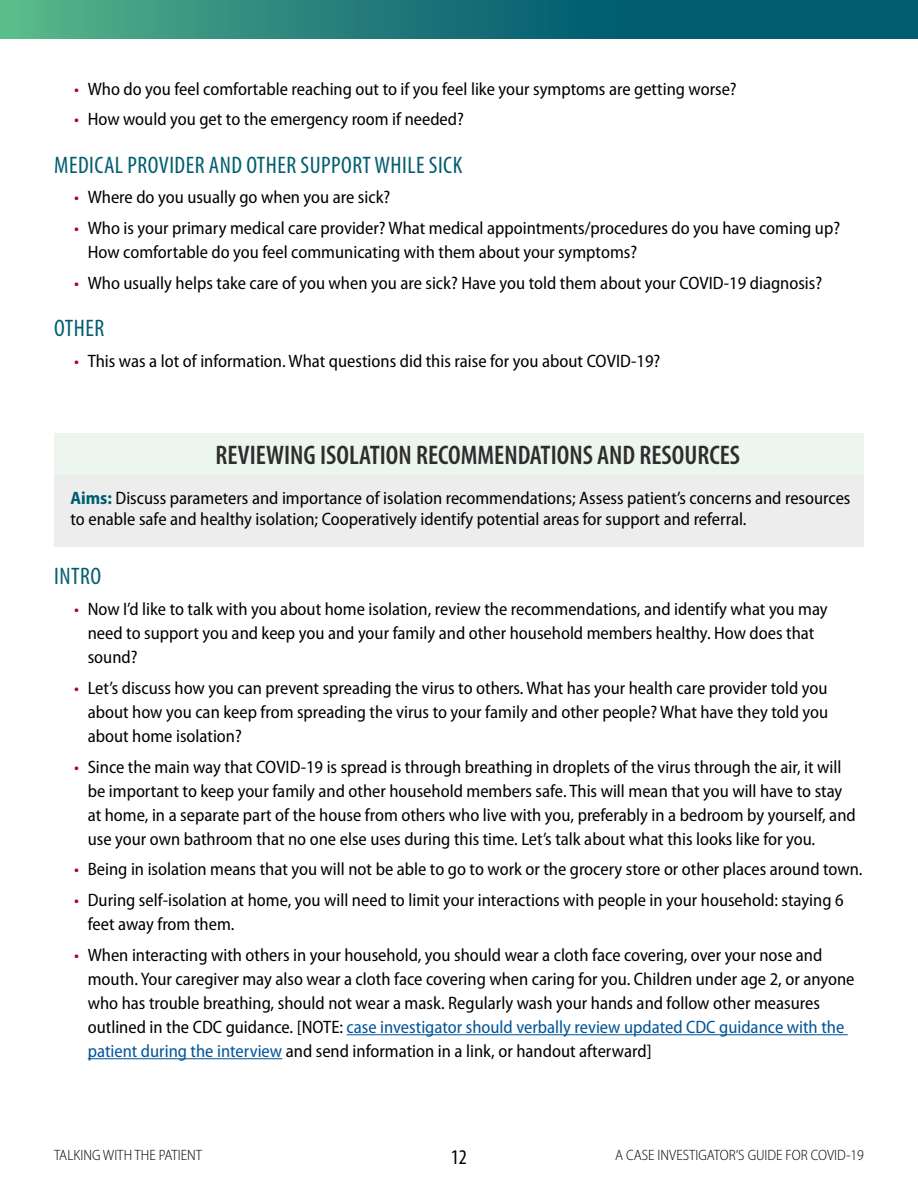
<style>
.page{position:relative;width:918px;height:1188px;background:#fff}
.page>*{position:absolute;margin:0;border:0;box-sizing:border-box;transform-origin:0 0}
.H2_on_GreenTint{font:600 condensed 27px "Myriad Pro";color:#2d2d2d}
.H3_Front_Matter{font:condensed 24px "Myriad Pro";letter-spacing:.02em;color:#005e70}
.t1{font:condensed 21px "Myriad Pro";color:#000}
.p_myriad{font:semi-condensed 18px/24px "Myriad Pro";color:#000}
.t2{font:300 semi-condensed 15px "Myriad Pro";color:#000}
.s1{color:#b3001e}
.s2{font-weight:700;color:#005e70}
.s3{color:#005499}
</style>
<div class="page">
<svg style="left:0;top:0;width:918px;height:38px;background:#1e7978"></svg>
<div style="left:54px;top:474px;width:810px;height:73px;background:#ededee"></div>
<div style="left:54px;top:433px;width:810px;height:41px;background:#ecf6ef"></div>
<hr style="left:347px;top:1034px;width:501px;height:1px;background:#005499">
<hr style="left:88px;top:1058px;width:194px;height:1px;background:#005499">
<p class="p_myriad" style="left:74px;top:77px;width:664px"><span class="s1">•</span> Who do you feel comfortable reaching out to if you feel like your symptoms are getting worse?</p>
<p class="p_myriad" style="left:74px;top:108px;width:391px"><span class="s1">•</span> How would you get to the emergency room if needed?</p>
<h3 class="H3_Front_Matter" style="left:54px;top:152px;width:410px">MEDICAL PROVIDER AND OTHER SUPPORT WHILE SICK</h3>
<p class="p_myriad" style="left:74px;top:186px;width:318px"><span class="s1">•</span> Where do you usually go when you are sick?</p>
<p class="p_myriad" style="left:88px;top:216px;width:754px;text-indent:-14px"><span class="s1">•</span> Who is your primary medical care provider? What medical appointments/procedures do you have coming up?<br>How comfortable do you feel communicating with them about your symptoms?</p>
<p class="p_myriad" style="left:74px;top:271px;width:749px"><span class="s1">•</span> Who usually helps take care of you when you are sick? Have you told them about your COVID-19 diagnosis?</p>
<h3 class="H3_Front_Matter" style="left:54px;top:315px;width:51px">OTHER</h3>
<p class="p_myriad" style="left:74px;top:349px;width:588px"><span class="s1">•</span> This was a lot of information. What questions did this raise for you about COVID-19?</p>
<h2 class="H2_on_GreenTint" style="left:216px;top:440px;width:526px">REVIEWING ISOLATION RECOMMENDATIONS AND RESOURCES</h2>
<p class="p_myriad" style="left:70px;top:488px;width:782px;line-height:21px"><span class="s2">Aims:</span> Discuss parameters and importance of isolation recommendations; Assess patient’s concerns and resources to enable safe and healthy isolation; Cooperatively identify potential areas for support and referral.</p>
<h3 class="H3_Front_Matter" style="left:54px;top:564px;width:48px">INTRO</h3>
<p class="p_myriad" style="left:88px;top:598px;width:742px;text-indent:-14px"><span class="s1">•</span> Now I’d like to talk with you about home isolation, review the recommendations, and identify what you may need to support you and keep you and your family and other household members healthy. How does that sound?</p>
<p class="p_myriad" style="left:88px;top:676px;width:742px;text-align:justify;text-indent:-14px"><span class="s1">•</span> Let’s discuss how you can prevent spreading the virus to others. What has your health care provider told you about how you can keep from spreading the virus to your family and other people? What have they told you about home isolation?</p>
<p class="p_myriad" style="left:88px;top:755px;width:770px;text-indent:-14px"><span class="s1">•</span> Since the main way that COVID-19 is spread is through breathing in droplets of the virus through the air, it will be important to keep your family and other household members safe. This will mean that you will have to stay at home, in a separate part of the house from others who live with you, preferably in a bedroom by yourself, and use your own bathroom that no one else uses during this time. Let’s talk about what this looks like for you.</p>
<p class="p_myriad" style="left:74px;top:858px;width:790px"><span class="s1">•</span> Being in isolation means that you will not be able to go to work or the grocery store or other places around town.</p>
<p class="p_myriad" style="left:88px;top:889px;width:757px;text-indent:-14px"><span class="s1">•</span> During self-isolation at home, you will need to limit your interactions with people in your household: staying 6 feet away from them.</p>
<p class="p_myriad" style="left:88px;top:943px;width:768px;text-indent:-14px"><span class="s1">•</span> When interacting with others in your household, you should wear a cloth face covering, over your nose and mouth. Your caregiver may also wear a cloth face covering when caring for you. Children under age 2, or anyone who has trouble breathing, should not wear a mask. Regularly wash your hands and follow other measures outlined in the CDC guidance. [NOTE: <span class="s3">case investigator should verbally review updated CDC guidance with the patient during the interview</span> and send information in a link, or handout afterward]</p>
<p class="t2" style="left:54px;top:1147px;width:150px">TALKING WITH THE PATIENT</p>
<p class="t2" style="left:615px;top:1147px;width:250px">A CASE INVESTIGATOR’S GUIDE FOR COVID-19</p>
<p class="t1" style="left:451px;top:1146px;width:18px">12</p>
</div>
